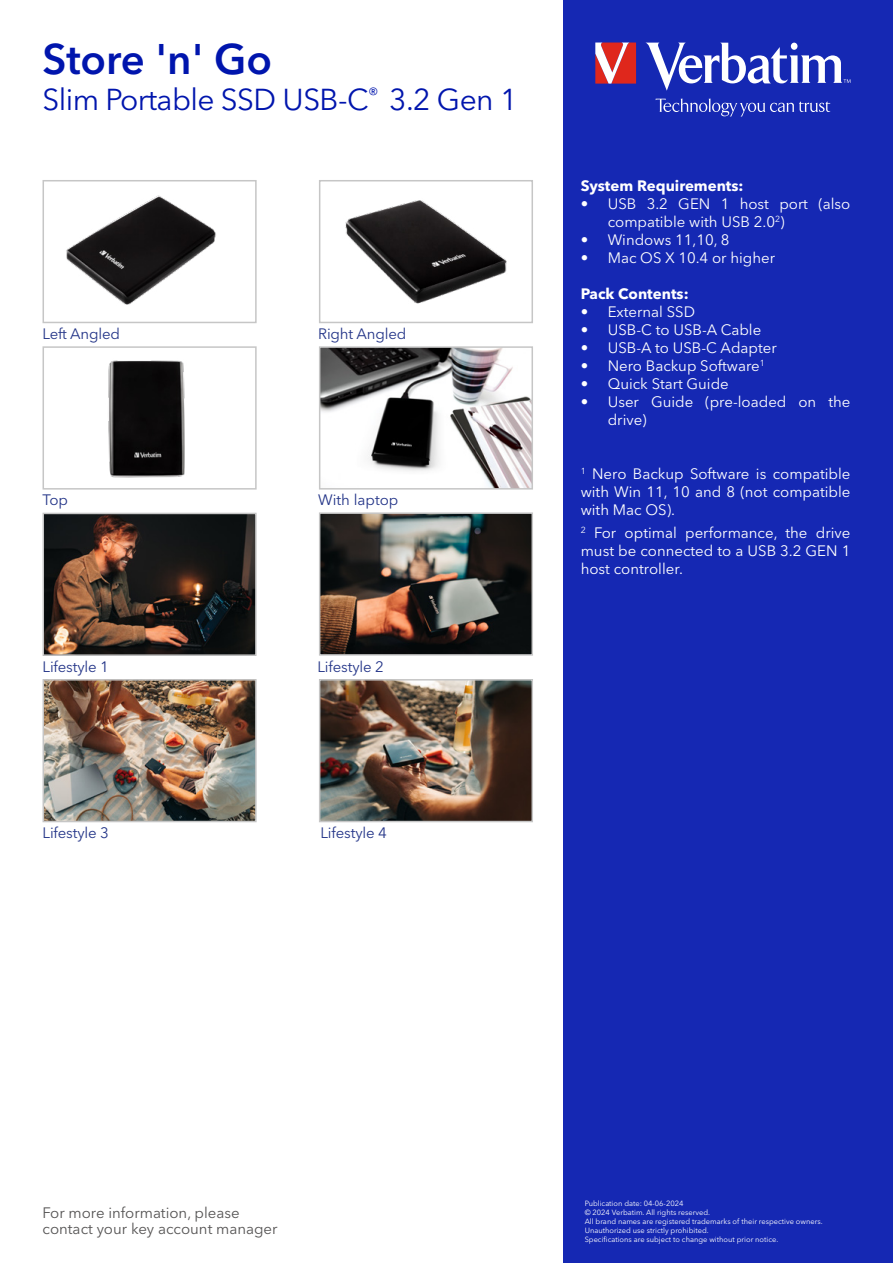
<style>
.page{position:relative;width:893px;height:1263px;background:#fff}
.page>*{position:absolute;margin:0;border:0;box-sizing:border-box;transform-origin:0 0}
.t1{font:600 42.45px "Avenir Next LT Pro";color:#0015ad}
.t2{font:30px "Avenir Next LT Pro";letter-spacing:-.02em;color:#0015ad}
.t3{font:15px/18px "Avenir Next LT Pro";color:#fff}
.t4{font:15px "Avenir Next LT Pro";letter-spacing:-.01em;color:#243588}
.t5{font:15px/16.5px "Avenir Next LT Pro";color:#555454}
.t6{font:700 15px "Avenir Next LT Pro";color:#fff}
.t7{font:7.5px/9px "Avenir Next LT Pro";color:#fff}
</style>
<div class="page">
<div style="left:564px;top:0;width:329px;height:1263px;background:#1528b3"></div>
<img style="left:66px;top:195px;width:150px;height:110px">
<div style="left:43px;top:180px;width:214px;height:143px;border:2px solid #c6c6c6"></div>
<img style="left:108px;top:360px;width:77px;height:118px">
<div style="left:43px;top:346px;width:214px;height:144px;border:2px solid #c6c6c6"></div>
<img style="left:322px;top:349px;width:208px;height:138px">
<div style="left:319px;top:346px;width:214px;height:144px;border:2px solid #c6c6c6"></div>
<img style="left:345px;top:200px;width:162px;height:104px">
<div style="left:319px;top:180px;width:214px;height:143px;border:2px solid #c6c6c6"></div>
<img style="left:46px;top:516px;width:208px;height:137px">
<div style="left:43px;top:513px;width:214px;height:143px;border:2px solid #c6c6c6"></div>
<img style="left:322px;top:515px;width:208px;height:138px">
<div style="left:319px;top:512px;width:214px;height:144px;border:2px solid #c6c6c6"></div>
<img style="left:322px;top:682px;width:208px;height:137px">
<div style="left:319px;top:679px;width:214px;height:143px;border:2px solid #c6c6c6"></div>
<img style="left:46px;top:682px;width:208px;height:137px">
<div style="left:43px;top:679px;width:214px;height:143px;border:2px solid #c6c6c6"></div>
<svg style="left:656px;top:98px;width:174px;height:18px"></svg>
<svg style="left:646px;top:43px;width:204px;height:48px"></svg>
<svg style="left:595px;top:43px;width:41px;height:41px;background:#e05f5b"></svg>
<h1 class="t1" style="left:43px;top:34px;width:231px">Store 'n' Go</h1>
<h2 class="t2" style="left:43px;top:82px;width:476px">Slim Portable SSD USB-C<sup>®</sup> 3.2 Gen 1</h2>
<p class="t4" style="left:43px;top:325px;width:79px">Left Angled</p>
<p class="t4" style="left:318px;top:325px;width:90px">Right Angled</p>
<p class="t4" style="left:43px;top:491px;width:27px">Top</p>
<p class="t4" style="left:318px;top:491px;width:82px">With laptop</p>
<p class="t4" style="left:43px;top:658px;width:68px">Lifestyle 1</p>
<p class="t4" style="left:317px;top:658px;width:68px">Lifestyle 2</p>
<p class="t4" style="left:43px;top:824px;width:68px">Lifestyle 3</p>
<p class="t4" style="left:320px;top:824px;width:68px">Lifestyle 4</p>
<p class="t6" style="left:581px;top:177px;width:164px">System Requirements:</p>
<p class="t3" style="left:608px;top:195px;width:244px;text-indent:-27px">• USB 3.2 GEN 1 host port (also compatible with USB 2.0<sup>2</sup>)</p>
<p class="t3" style="left:581px;top:231px;width:150px">• Windows 11,10, 8</p>
<p class="t3" style="left:581px;top:249px;width:196px">• Mac OS X 10.4 or higher</p>
<p class="t6" style="left:581px;top:285px;width:109px">Pack Contents:</p>
<p class="t3" style="left:581px;top:303px;width:116px">• External SSD</p>
<p class="t3" style="left:581px;top:321px;width:182px">• USB-C to USB-A Cable</p>
<p class="t3" style="left:581px;top:339px;width:198px">• USB-A to USB-C Adapter</p>
<p class="t3" style="left:581px;top:357px;width:186px">• Nero Backup Software<sup>1</sup></p>
<p class="t3" style="left:581px;top:375px;width:150px">• Quick Start Guide</p>
<p class="t3" style="left:608px;top:393px;width:244px;text-indent:-27px">• User Guide (pre-loaded on the drive)</p>
<p class="t3" style="left:581px;top:465px;width:271px;text-align:justify"><sup>1</sup> Nero Backup Software is compatible with Win 11, 10 and 8 (not compatible with Mac OS).</p>
<p class="t3" style="left:581px;top:523px;width:271px;text-align:justify"><sup>2</sup> For optimal performance, the drive must be connected to a USB 3.2 GEN 1 host controller.</p>
<p class="t5" style="left:43px;top:1204px;width:237px">For more information, please contact your key account manager</p>
<p class="t7" style="left:585px;top:1198px;width:240px">Publication date: 04-06-2024<br>© 2024 Verbatim. All rights reserved.<br>All brand names are registered trademarks of their respective owners.<br>Unauthorized use strictly prohibited.<br>Specifications are subject to change without prior notice.</p>
</div>
